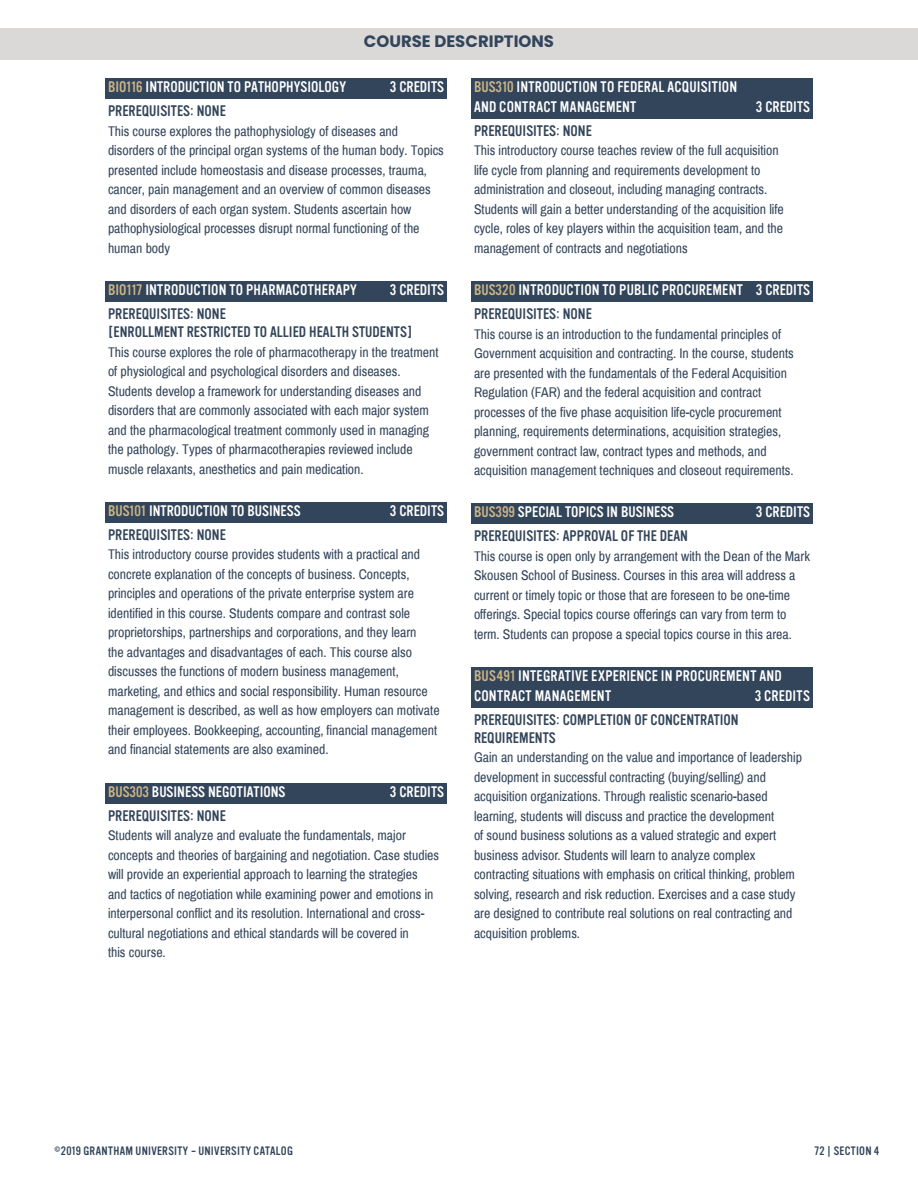
<style>
.page{position:relative;width:918px;height:1188px;background:#fff}
.page>*{position:absolute;margin:0;border:0;box-sizing:border-box;transform-origin:0 0}
.t1{font:700 16.5px "Poppins";color:#33455a}
.t2{font:15px/19.5px "Pragati Narrow";color:#33455a}
.t3{font:15px/19.5px "Vinyl OT";color:#fff}
.t4{font:15px/18px "Vinyl OT";color:#33455a}
.t5{font:12px "Vinyl OT";letter-spacing:.025em;color:#33455a}
.s1{color:#cdb587}
.s2{color:#33455a}
</style>
<div class="page">
<div style="left:0;top:28px;width:918px;height:32px;background:#dbd8d8"></div>
<div style="left:105px;top:78px;width:342px;height:21px;background:#33455a"></div>
<div style="left:105px;top:281px;width:342px;height:21px;background:#33455a"></div>
<div style="left:105px;top:502px;width:342px;height:21px;background:#33455a"></div>
<div style="left:105px;top:783px;width:342px;height:21px;background:#33455a"></div>
<div style="left:471px;top:78px;width:342px;height:40px;background:#33455a"></div>
<div style="left:471px;top:281px;width:342px;height:21px;background:#33455a"></div>
<div style="left:471px;top:503px;width:342px;height:21px;background:#33455a"></div>
<div style="left:471px;top:667px;width:342px;height:41px;background:#33455a"></div>
<p class="t1" style="left:364px;top:32px;width:192px">COURSE DESCRIPTIONS</p>
<p class="t3" style="left:108px;top:77px;width:240px"><span class="s1">BIO116</span> INTRODUCTION TO PATHOPHYSIOLOGY</p>
<p class="t3" style="left:390px;top:77px;width:56px">3 CREDITS</p>
<p class="t4" style="left:108px;top:102px;width:119px">PREREQUISITES: NONE</p>
<p class="t2" style="left:108px;top:121px;width:337px">This course explores the pathophysiology of diseases and disorders of the principal organ systems of the human body. Topics presented include homeostasis and disease processes, trauma, cancer, pain management and an overview of common diseases and disorders of each organ system. Students ascertain how pathophysiological processes disrupt normal functioning of the human body</p>
<p class="t3" style="left:108px;top:280px;width:251px"><span class="s1">BIO117</span> INTRODUCTION TO PHARMACOTHERAPY</p>
<p class="t3" style="left:390px;top:280px;width:56px">3 CREDITS</p>
<p class="t4" style="left:108px;top:305px;width:306px">PREREQUISITES: NONE<br>[ENROLLMENT RESTRICTED TO ALLIED HEALTH STUDENTS]</p>
<p class="t2" style="left:108px;top:342px;width:332px">This course explores the role of pharmacotherapy in the treatment of physiological and psychological disorders and diseases.<br>Students develop a framework for understanding diseases and disorders that are commonly associated with each major system and the pharmacological treatment commonly used in managing the pathology. Types of pharmacotherapies reviewed include muscle relaxants, anesthetics and pain medication.</p>
<p class="t3" style="left:108px;top:501px;width:194px"><span class="s1">BUS101</span> INTRODUCTION TO BUSINESS</p>
<p class="t3" style="left:390px;top:501px;width:56px">3 CREDITS</p>
<p class="t4" style="left:108px;top:526px;width:119px">PREREQUISITES: NONE</p>
<p class="t2" style="left:108px;top:545px;width:333px">This introductory course provides students with a practical and concrete explanation of the concepts of business. Concepts, principles and operations of the private enterprise system are identified in this course. Students compare and contrast sole proprietorships, partnerships and corporations, and they learn<br>the advantages and disadvantages of each. This course also discusses the functions of modern business management, marketing, and ethics and social responsibility. Human resource management is described, as well as how employers can motivate their employees. Bookkeeping, accounting, financial management and financial statements are also examined.</p>
<p class="t3" style="left:108px;top:782px;width:179px"><span class="s1">BUS303</span> BUSINESS NEGOTIATIONS</p>
<p class="t3" style="left:390px;top:782px;width:56px">3 CREDITS</p>
<p class="t4" style="left:108px;top:807px;width:119px">PREREQUISITES: NONE</p>
<p class="t2" style="left:108px;top:826px;width:333px">Students will analyze and evaluate the fundamentals, major concepts and theories of bargaining and negotiation. Case studies will provide an experiential approach to learning the strategies and tactics of negotiation while examining power and emotions in interpersonal conflict and its resolution. International and cross&shy;cultural negotiations and ethical standards will be covered in<br>this course.</p>
<p class="t3" style="left:474px;top:77px;width:265px"><span class="s1">BUS310</span> INTRODUCTION TO FEDERAL ACQUISITION<br>AND CONTRACT MANAGEMENT</p>
<p class="t3" style="left:756px;top:97px;width:56px">3 CREDITS</p>
<p class="t4" style="left:474px;top:122px;width:119px">PREREQUISITES: NONE</p>
<p class="t2" style="left:474px;top:140px;width:311px">This introductory course teaches review of the full acquisition life cycle from planning and requirements development to administration and closeout, including managing contracts.<br>Students will gain a better understanding of the acquisition life cycle, roles of key players within the acquisition team, and the management of contracts and negotiations</p>
<p class="t3" style="left:474px;top:278px;width:337px;line-height:24px"><span class="s1">BUS320</span> INTRODUCTION TO PUBLIC PROCUREMENT 3 CREDITS<br><span class="s2">PREREQUISITES: NONE</span></p>
<p class="t2" style="left:474px;top:324px;width:321px">This course is an introduction to the fundamental principles of Government acquisition and contracting. In the course, students are presented with the fundamentals of the Federal Acquisition Regulation (FAR) and the federal acquisition and contract processes of the five phase acquisition life-cycle procurement planning, requirements determinations, acquisition strategies, government contract law, contract types and methods, and acquisition management techniques and closeout requirements.</p>
<p class="t3" style="left:474px;top:503px;width:202px"><span class="s1">BUS399</span> SPECIAL TOPICS IN BUSINESS</p>
<p class="t3" style="left:756px;top:503px;width:56px">3 CREDITS</p>
<p class="t4" style="left:474px;top:528px;width:216px">PREREQUISITES: APPROVAL OF THE DEAN</p>
<p class="t2" style="left:474px;top:546px;width:337px">This course is open only by arrangement with the Dean of the Mark Skousen School of Business. Courses in this area will address a current or timely topic or those that are foreseen to be one-time offerings. Special topics course offerings can vary from term to term. Students can propose a special topics course in this area.</p>
<p class="t3" style="left:474px;top:667px;width:309px"><span class="s1">BUS491</span> INTEGRATIVE EXPERIENCE IN PROCUREMENT AND<br>CONTRACT MANAGEMENT</p>
<p class="t3" style="left:755px;top:686px;width:57px">3 CREDITS</p>
<p class="t4" style="left:474px;top:711px;width:266px">PREREQUISITES: COMPLETION OF CONCENTRATION<br>REQUIREMENTS</p>
<p class="t2" style="left:474px;top:748px;width:330px">Gain an understanding on the value and importance of leadership development in successful contracting (buying/selling) and acquisition organizations. Through realistic scenario-based learning, students will discuss and practice the development<br>of sound business solutions as a valued strategic and expert business advisor. Students will learn to analyze complex contracting situations with emphasis on critical thinking, problem solving, research and risk reduction. Exercises and a case study are designed to contribute real solutions on real contracting and acquisition problems.</p>
<p class="t5" style="left:54px;top:1144px;width:241px">©2019 GRANTHAM UNIVERSITY – UNIVERSITY CATALOG</p>
<p class="t5" style="left:814px;top:1144px;width:67px">72 | SECTION 4</p>
</div>
